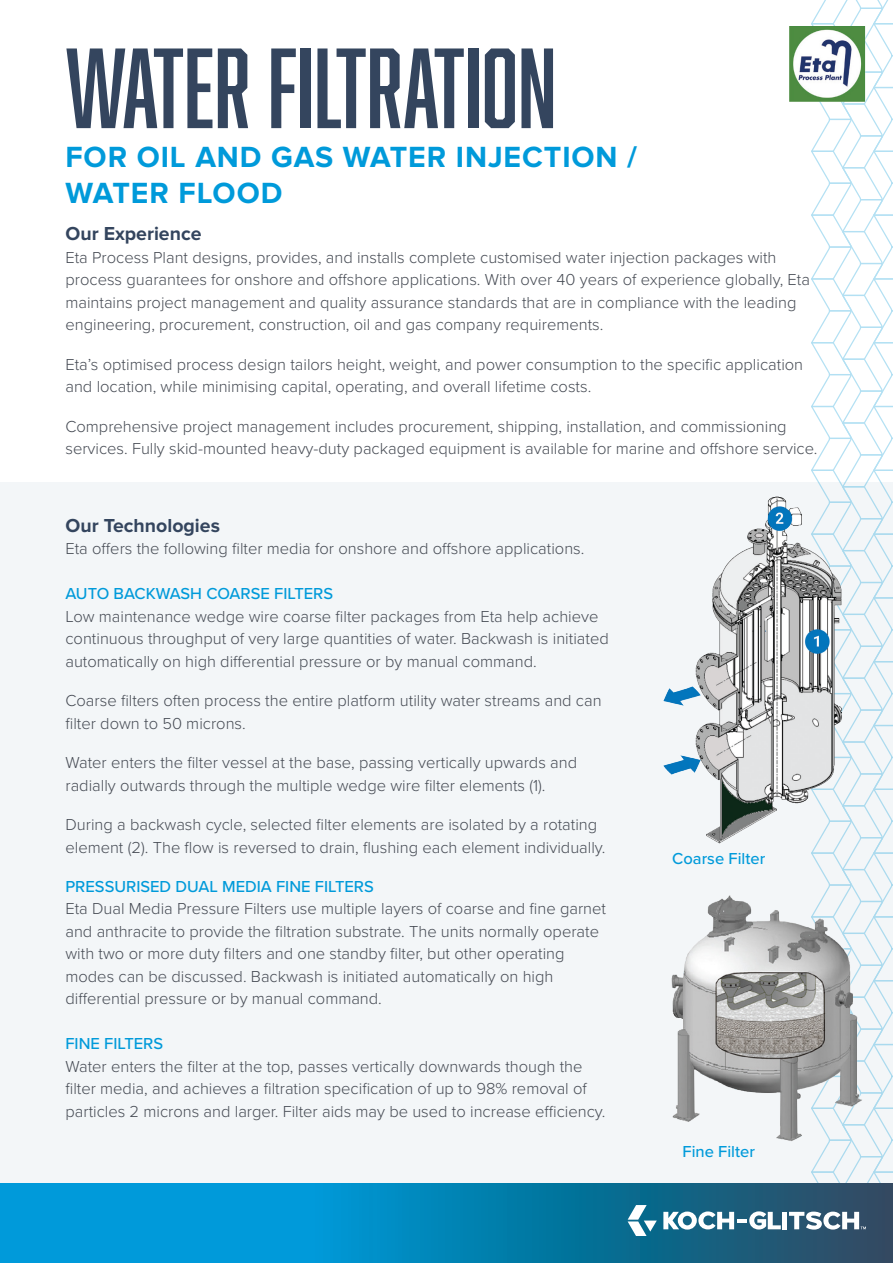
<style>
.page{position:relative;width:893px;height:1263px;background:#fff}
.page>*{position:absolute;margin:0;border:0;box-sizing:border-box;transform-origin:0 0}
.t1{font:104.85px "Abolition";color:#34455e}
.t2{font:700 30.3px/36.3px "Proxima Nova";letter-spacing:.03em;color:#009ada}
.body_copy{font:700 19.5px "Proxima Nova";color:#34455e}
.body_copy-2{font:300 16.5px/22.5px "Proxima Nova";color:#464b54}
.Service_w_bullet{font:300 16.5px/22.5px "Proxima Nova";color:#464b54}
.body_copy-3{font:500 16.5px "Proxima Nova";color:#009ada}
.s1{font-weight:500;color:#009ada}
</style>
<div class="page">
<div style="left:0;top:482px;width:893px;height:724px;background:#f3f6f8"></div>
<svg style="left:811px;top:0;width:82px;height:1183px"></svg>
<svg style="left:0;top:1183px;width:893px;height:80px;background:#0880b2"></svg>
<div style="left:782px;top:1212px;width:5px;height:17px;background:#fff"></div>
<svg style="left:663px;top:1211px;width:118px;height:18px"></svg>
<svg style="left:789px;top:1211px;width:77px;height:18px"></svg>
<svg style="left:628px;top:1205px;width:29px;height:31px"></svg>
<img style="left:789px;top:27px;width:77px;height:75px">
<img style="left:671px;top:887px;width:199px;height:266px">
<img style="left:663px;top:496px;width:197px;height:354px">
<p class="t1" style="left:65px;top:27px;width:493px">WATER FILTRATION</p>
<p class="t2" style="left:65px;top:139px;width:573px">FOR OIL AND GAS WATER INJECTION /<br>WATER FLOOD</p>
<p class="body_copy" style="left:65px;top:222px;width:138px">Our Experience</p>
<p class="body_copy-2" style="left:65px;top:245px;width:746px">Eta Process Plant designs, provides, and installs complete customised water injection packages with process guarantees for onshore and offshore applications. With over 40 years of experience globally, Eta maintains project management and quality assurance standards that are in compliance with the leading engineering, procurement, construction, oil and gas company requirements.</p>
<p class="body_copy-2" style="left:65px;top:352px;width:739px">Eta’s optimised process design tailors height, weight, and power consumption to the specific application and location, while minimising capital, operating, and overall lifetime costs.</p>
<p class="body_copy-2" style="left:65px;top:414px;width:754px">Comprehensive project management includes procurement, shipping, installation, and commissioning services. Fully skid-mounted heavy-duty packaged equipment is available for marine and offshore service.</p>
<p class="body_copy" style="left:65px;top:514px;width:156px">Our Technologies</p>
<p class="body_copy-2" style="left:65px;top:537px;width:520px">Eta offers the following filter media for onshore and offshore applications.</p>
<p class="body_copy-2" style="left:65px;top:582px;width:545px"><span class="s1">AUTO BACKWASH COARSE FILTERS<br></span>Low maintenance wedge wire coarse filter packages from Eta help achieve continuous throughput of very large quantities of water. Backwash is initiated automatically on high differential pressure or by manual command.</p>
<p class="body_copy-2" style="left:65px;top:689px;width:538px">Coarse filters often process the entire platform utility water streams and can filter down to 50 microns.</p>
<p class="body_copy-2" style="left:65px;top:750px;width:513px">Water enters the filter vessel at the base, passing vertically upwards and radially outwards through the multiple wedge wire filter elements (1).</p>
<p class="body_copy-2" style="left:65px;top:812px;width:541px">During a backwash cycle, selected filter elements are isolated by a rotating element (2). The flow is reversed to drain, flushing each element individually.</p>
<p class="body_copy-3" style="left:65px;top:874px;width:310px">PRESSURISED DUAL MEDIA FINE FILTERS</p>
<p class="Service_w_bullet" style="left:65px;top:897px;width:542px">Eta Dual Media Pressure Filters use multiple layers of coarse and fine garnet and anthracite to provide the filtration substrate. The units normally operate with two or more duty filters and one standby filter, but other operating modes can be discussed. Backwash is initiated automatically on high differential pressure or by manual command.</p>
<p class="body_copy-3" style="left:65px;top:1032px;width:99px">FINE FILTERS</p>
<p class="body_copy-2" style="left:65px;top:1054px;width:541px">Water enters the filter at the top, passes vertically downwards though the filter media, and achieves a filtration specification of up to 98% removal of particles 2 microns and larger. Filter aids may be used to increase efficiency.</p>
<p class="body_copy-3" style="left:672px;top:846px;width:94px">Coarse Filter</p>
<p class="body_copy-3" style="left:682px;top:1139px;width:74px">Fine Filter</p>
</div>
